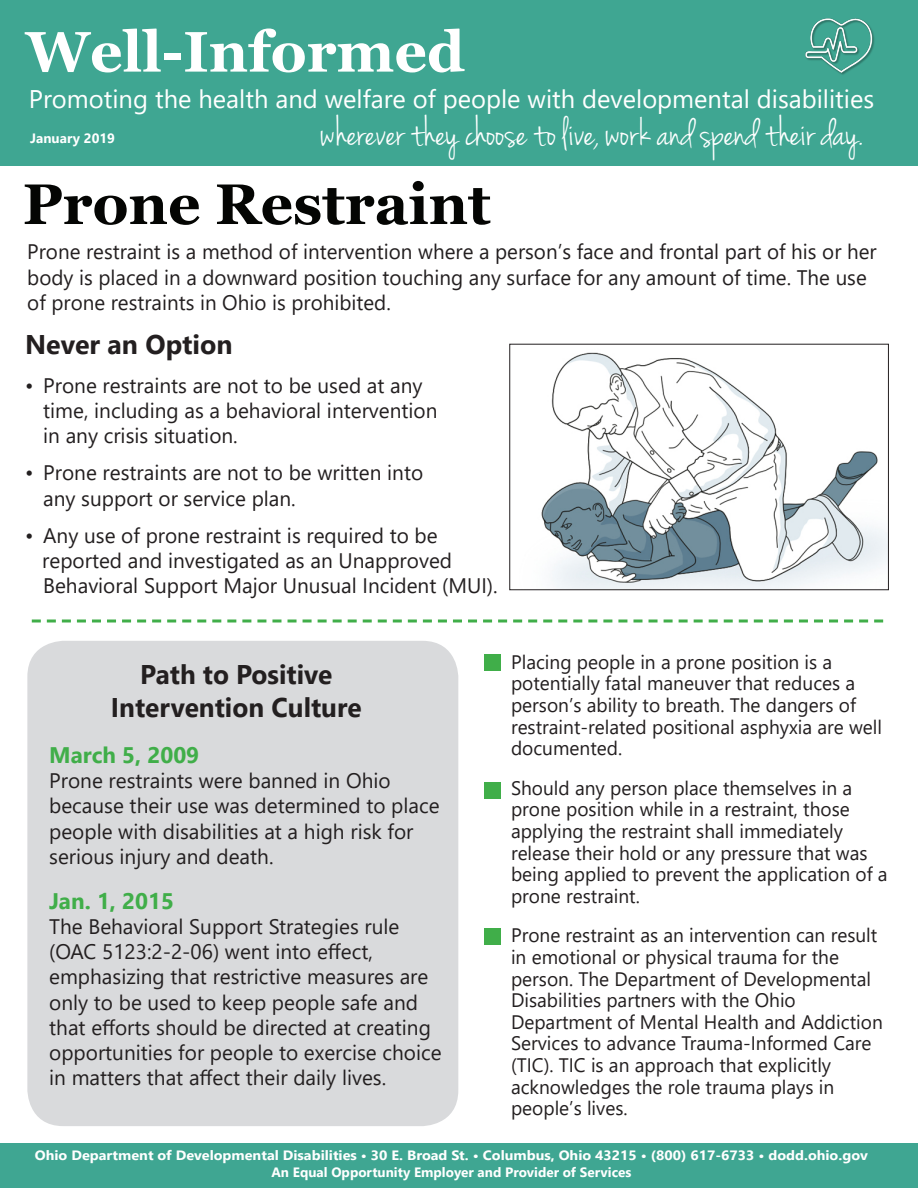
<style>
.page{position:relative;width:918px;height:1188px;background:#fff}
.page>*{position:absolute;margin:0;border:0;box-sizing:border-box;transform-origin:0 0}
.t1{font:700 57px "Georgia";color:#040503}
.t2{font:700 57px "Georgia";color:#fff}
.t3{font:42px "Jenna Sue";color:#fff}
.t4{font:700 27px "Segoe UI";color:#231f20}
.t5{font:25.5px "Segoe UI";color:#fff}
.t6{font:700 22.5px "Segoe UI";color:#40ae49}
.t7{font:21px/25.2px "Segoe UI";color:#231f20}
.t8{font:19.5px/21.6px "Segoe UI";color:#231f20}
.t9{font:700 13.5px/16.2px "Segoe UI";color:#fff;text-align:center;scale:1.07 1}
.t10{font:700 13.5px "Segoe UI";color:#fff}
</style>
<div class="page">
<div style="left:27px;top:641px;width:431px;height:485px;background:#d9dadc;border-radius:36px"></div>
<img style="left:541px;top:352px;width:346px;height:236px">
<div style="left:509px;top:344px;width:380px;height:246px;border:1px solid #231f20"></div>
<div style="left:0;top:1143px;width:918px;height:45px;background:#3fa692"></div>
<div style="left:0;top:0;width:918px;height:166px;background:#3fa692"></div>
<img style="left:805px;top:18px;width:69px;height:57px">
<svg style="left:32px;top:620px;width:851px;height:2px"></svg>
<div style="left:484px;top:928px;width:16px;height:16px;background:#40ae49"></div>
<div style="left:484px;top:782px;width:16px;height:16px;background:#40ae49"></div>
<div style="left:484px;top:655px;width:16px;height:16px;background:#40ae49"></div>
<p class="t2" style="left:26px;top:15px;width:440px">Well-Informed</p>
<p class="t5" style="left:29px;top:74px;width:847px">Promoting the health and welfare of people with developmental disabilities</p>
<p class="t3" style="left:321px;top:108px;width:543px">wherever they choose to live, work and spend their day.</p>
<p class="t1" style="left:23px;top:168px;width:469px">Prone Restraint</p>
<p class="t7" style="left:27px;top:238px;width:851px">Prone restraint is a method of intervention where a person’s face and frontal part of his or her body is placed in a downward position touching any surface for any amount of time. The use of prone restraints in Ohio is prohibited.</p>
<p class="t10" style="left:30px;top:125px;width:86px">January 2019</p>
<p class="t4" style="left:25px;top:319px;width:209px">Never an Option</p>
<p class="t7" style="left:43px;top:371px;width:396px;text-indent:-18px">• Prone restraints are not to be used at any time, including as a behavioral intervention in any crisis situation.</p>
<p class="t7" style="left:43px;top:459px;width:382px;text-indent:-18px">• Prone restraints are not to be written into any support or service plan.</p>
<p class="t7" style="left:42px;top:521px;width:457px;text-indent:-17px">• Any use of prone restraint is required to be reported and investigated as an Unapproved<br>Behavioral Support Major Unusual Incident (MUI).</p>
<p class="t4" style="left:140px;top:649px;width:194px">Path to Positive</p>
<p class="t4" style="left:111px;top:682px;width:252px">Intervention Culture</p>
<p class="t6" style="left:49px;top:734px;width:152px">March 5, 2009</p>
<p class="t7" style="left:49px;top:766px;width:392px">Prone restraints were banned in Ohio because their use was determined to place people with disabilities at a high risk for serious injury and death.</p>
<p class="t6" style="left:49px;top:880px;width:126px">Jan. 1, 2015</p>
<p class="t7" style="left:49px;top:912px;width:394px">The Behavioral Support Strategies rule (OAC 5123:2-2-06) went into effect, emphasizing that restrictive measures are only to be used to keep people safe and that efforts should be directed at creating opportunities for people to exercise choice in matters that affect their daily lives.</p>
<p class="t8" style="left:511px;top:649px;width:373px">Placing people in a prone position is a potentially fatal maneuver that reduces a person’s ability to breath. The dangers of restraint-related positional asphyxia are well documented.</p>
<p class="t8" style="left:511px;top:775px;width:378px">Should any person place themselves in a prone position while in a restraint, those applying the restraint shall immediately release their hold or any pressure that was being applied to prevent the application of a prone restraint.</p>
<p class="t8" style="left:511px;top:923px;width:373px">Prone restraint as an intervention can result in emotional or physical trauma for the person. The Department of Developmental Disabilities partners with the Ohio Department of Mental Health and Addiction Services to advance Trauma-Informed Care (TIC). TIC is an approach that explicitly acknowledges the role trauma plays in people’s lives.</p>
<p class="t9" style="left:35px;top:1146px;width:780px">Ohio Department of Developmental Disabilities • 30 E. Broad St. • Columbus, Ohio 43215 • (800) 617-6733 • dodd.ohio.gov<br>An Equal Opportunity Employer and Provider of Services</p>
</div>
